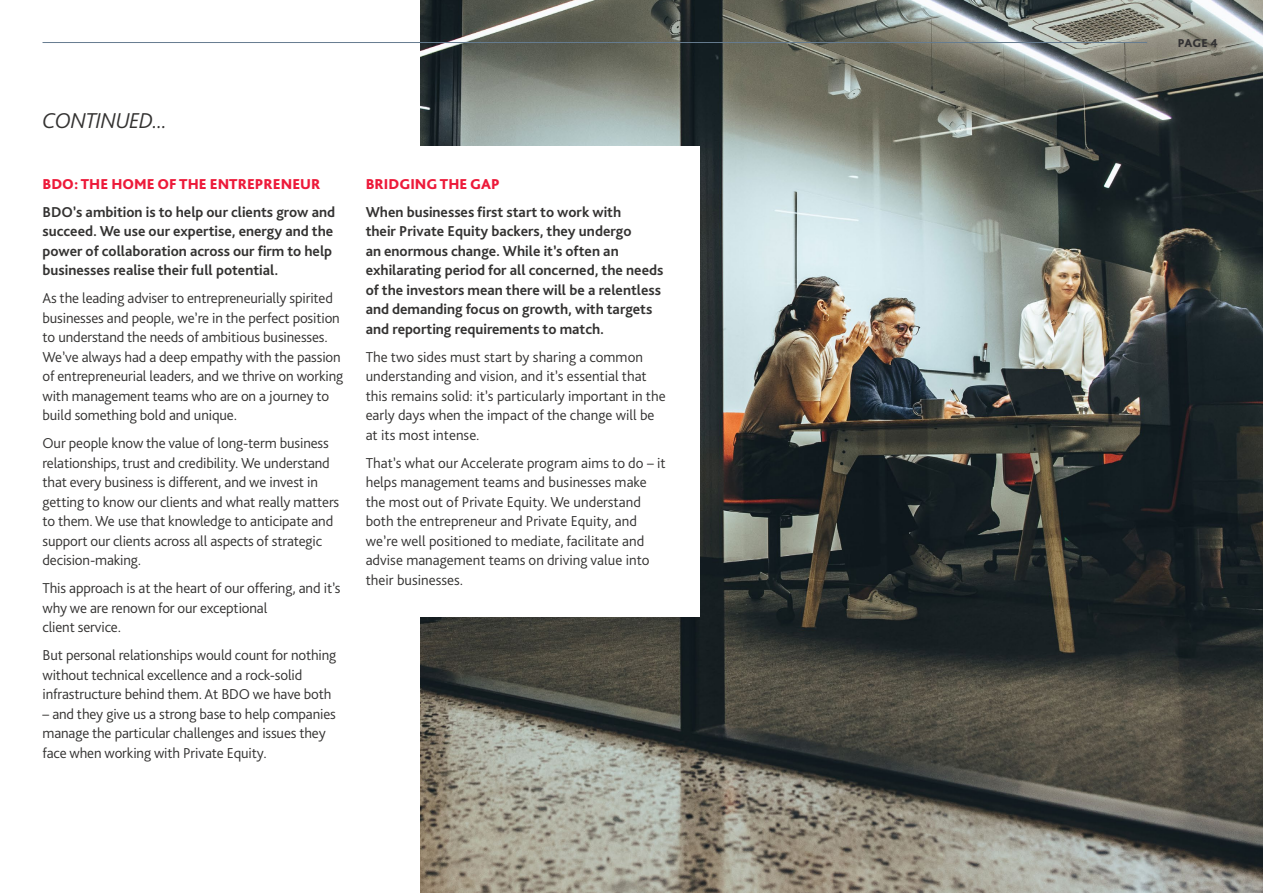
<style>
.page{position:relative;width:1263px;height:893px;background:#fff}
.page>*{position:absolute;margin:0;border:0;box-sizing:border-box;transform-origin:0 0}
.Main_Page_Headline{font:italic 300 22.5px "Bliss Pro";letter-spacing:-.02em;color:#333231}
.Contents_page_-_Para{font:300 15px/19.5px "Bliss Pro";letter-spacing:-.01em;color:#333231}
.Contents_page_-_Para-2{font:700 15px/19.5px "Bliss Pro";color:#333231}
.Subheading_level_1{font:800 15px "Bliss Pro";color:#ed1a3a}
.body{font:800 12px "Bliss Pro";color:#333233}
</style>
<div class="page">
<img style="left:420px;top:0;width:843px;height:893px">
<div style="left:403px;top:147px;width:296px;height:470px;background:#fff"></div>
<hr style="left:43px;top:42px;width:1104px;height:1px;background:#667c90">
<p class="Main_Page_Headline" style="left:43px;top:107px;width:126px">CONTINUED...</p>
<p class="Subheading_level_1" style="left:43px;top:174px;width:279px">BDO: THE HOME OF THE ENTREPRENEUR</p>
<p class="Contents_page_-_Para-2" style="left:43px;top:201px;width:294px">BDO’s ambition is to help our clients grow and succeed. We use our expertise, energy and the power of collaboration across our firm to help businesses realise their full potential.</p>
<p class="Contents_page_-_Para" style="left:43px;top:288px;width:302px">As the leading adviser to entrepreneurially spirited businesses and people, we’re in the perfect position to understand the needs of ambitious businesses.<br>We’ve always had a deep empathy with the passion of entrepreneurial leaders, and we thrive on working with management teams who are on a journey to build something bold and unique.</p>
<p class="Contents_page_-_Para" style="left:43px;top:433px;width:298px">Our people know the value of long-term business relationships, trust and credibility. We understand that every business is different, and we invest in getting to know our clients and what really matters to them. We use that knowledge to anticipate and support our clients across all aspects of strategic decision-making.</p>
<p class="Contents_page_-_Para" style="left:43px;top:578px;width:300px">This approach is at the heart of our offering, and it’s why we are renown for our exceptional<br>client service.</p>
<p class="Contents_page_-_Para" style="left:43px;top:645px;width:295px">But personal relationships would count for nothing without technical excellence and a rock-solid infrastructure behind them. At BDO we have both</p>
<p class="Contents_page_-_Para" style="left:43px;top:703px;width:295px">– and they give us a strong base to help companies manage the particular challenges and issues they face when working with Private Equity.</p>
<p class="Subheading_level_1" style="left:366px;top:174px;width:135px">BRIDGING THE GAP</p>
<p class="Contents_page_-_Para-2" style="left:366px;top:201px;width:299px">When businesses first start to work with<br>their Private Equity backers, they undergo<br>an enormous change. While it’s often an exhilarating period for all concerned, the needs of the investors mean there will be a relentless and demanding focus on growth, with targets and reporting requirements to match.</p>
<p class="Contents_page_-_Para" style="left:366px;top:346px;width:301px">The two sides must start by sharing a common understanding and vision, and it’s essential that this remains solid: it’s particularly important in the early days when the impact of the change will be at its most intense.</p>
<p class="Contents_page_-_Para" style="left:366px;top:452px;width:302px">That’s what our Accelerate program aims to do – it helps management teams and businesses make the most out of Private Equity. We understand both the entrepreneur and Private Equity, and we’re well positioned to mediate, facilitate and advise management teams on driving value into their businesses.</p>
<p class="body" style="left:1178px;top:36px;width:41px">PAGE 4</p>
</div>
